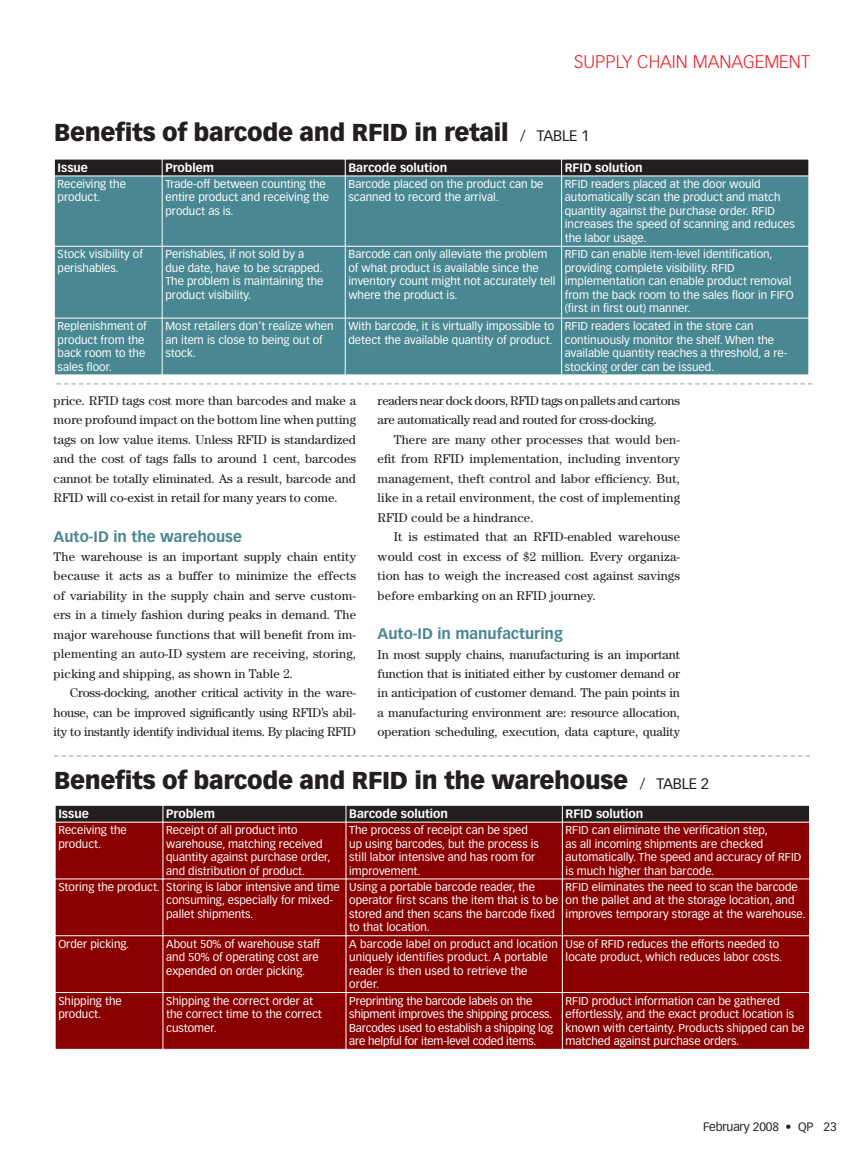
<style>
.page{position:relative;width:864px;height:1161px;background:#fff}
.page>*{position:absolute;margin:0;border:0;box-sizing:border-box;transform-origin:0 0}
.t1{font:900 24px "Vectora LT Std";letter-spacing:-.015em;color:#231f1f}
.t2{font:300 18px "Vectora LT Std";color:#ee1c24}
.t3{font:700 15px "Vectora LT Std";color:#498792}
.t4{font:12.75px/19.5px "Century Std";color:#231f1f;text-align:justify}
.t5{font:12.75px/19.5px "Century Std";letter-spacing:-.02em;color:#231f1f}
.t6{font:700 12px "Vectora LT Std";color:#fff}
.t7{font:12px "Vectora LT Std";letter-spacing:-.015em;color:#231f1f}
.t8{font:11.25px/13.5px "Vectora LT Std";color:#fff}
.s1{font-weight:400;font-size:15px}
</style>
<div class="page">
<div style="left:56px;top:823px;width:753px;height:226px;background:#8a0000"></div>
<hr style="left:55px;top:879px;width:108px;height:1px;background:#fff">
<hr style="left:55px;top:935px;width:108px;height:1px;background:#fff">
<hr style="left:55px;top:992px;width:108px;height:1px;background:#fff">
<hr style="left:163px;top:823px;width:1px;height:56px;background:#fff">
<hr style="left:346px;top:823px;width:1px;height:56px;background:#fff">
<hr style="left:562px;top:823px;width:1px;height:56px;background:#fff">
<hr style="left:163px;top:879px;width:183px;height:1px;background:#fff">
<hr style="left:163px;top:879px;width:1px;height:56px;background:#fff">
<hr style="left:346px;top:879px;width:216px;height:1px;background:#fff">
<hr style="left:346px;top:879px;width:1px;height:56px;background:#fff">
<hr style="left:562px;top:879px;width:248px;height:1px;background:#fff">
<hr style="left:562px;top:879px;width:1px;height:56px;background:#fff">
<hr style="left:163px;top:935px;width:183px;height:1px;background:#fff">
<hr style="left:163px;top:936px;width:1px;height:56px;background:#fff">
<hr style="left:346px;top:935px;width:216px;height:1px;background:#fff">
<hr style="left:346px;top:936px;width:1px;height:56px;background:#fff">
<hr style="left:562px;top:935px;width:248px;height:1px;background:#fff">
<hr style="left:562px;top:936px;width:1px;height:56px;background:#fff">
<hr style="left:163px;top:992px;width:183px;height:1px;background:#fff">
<hr style="left:163px;top:993px;width:1px;height:56px;background:#fff">
<hr style="left:346px;top:992px;width:216px;height:1px;background:#fff">
<hr style="left:346px;top:993px;width:1px;height:56px;background:#fff">
<hr style="left:562px;top:992px;width:248px;height:1px;background:#fff">
<hr style="left:562px;top:993px;width:1px;height:56px;background:#fff">
<svg style="left:55px;top:805px;width:755px;height:17px;background:#332f2f"></svg>
<svg style="left:56px;top:383px;width:756px;height:2px"></svg>
<div style="left:55px;top:177px;width:753px;height:198px;background:#498792"></div>
<hr style="left:162px;top:176px;width:1px;height:70px;background:#fff">
<hr style="left:345px;top:176px;width:1px;height:70px;background:#fff">
<hr style="left:561px;top:176px;width:1px;height:70px;background:#fff">
<hr style="left:54px;top:246px;width:108px;height:1px;background:#fff">
<hr style="left:162px;top:246px;width:183px;height:1px;background:#fff">
<hr style="left:162px;top:247px;width:1px;height:71px;background:#fff">
<hr style="left:345px;top:246px;width:217px;height:1px;background:#fff">
<hr style="left:345px;top:247px;width:1px;height:71px;background:#fff">
<hr style="left:562px;top:246px;width:247px;height:1px;background:#fff">
<hr style="left:561px;top:247px;width:1px;height:71px;background:#fff">
<hr style="left:54px;top:318px;width:108px;height:1px;background:#fff">
<hr style="left:162px;top:318px;width:183px;height:1px;background:#fff">
<hr style="left:162px;top:318px;width:1px;height:57px;background:#fff">
<hr style="left:345px;top:318px;width:217px;height:1px;background:#fff">
<hr style="left:345px;top:318px;width:1px;height:57px;background:#fff">
<hr style="left:562px;top:318px;width:247px;height:1px;background:#fff">
<hr style="left:561px;top:318px;width:1px;height:57px;background:#fff">
<svg style="left:54px;top:159px;width:755px;height:17px;background:#332f2f"></svg>
<svg style="left:54px;top:755px;width:756px;height:2px"></svg>
<h2 class="t2" style="left:574px;top:53px;width:237px">SUPPLY CHAIN MANAGEMENT</h2>
<h1 class="t1" style="left:54px;top:121px;width:537px">Benefits of barcode and RFID in retail <span class="s1">/ TABLE 1</span></h1>
<p class="t6" style="left:58px;top:162px;width:32px">Issue</p>
<p class="t6" style="left:165px;top:162px;width:50px">Problem</p>
<p class="t6" style="left:348px;top:162px;width:100px">Barcode solution</p>
<p class="t6" style="left:565px;top:162px;width:79px">RFID solution</p>
<p class="t8" style="left:58px;top:178px;width:70px">Receiving the product.</p>
<p class="t8" style="left:165px;top:178px;width:165px">Trade-off between counting the entire product and receiving the product as is.</p>
<p class="t8" style="left:348px;top:178px;width:197px">Barcode placed on the product can be scanned to record the arrival.</p>
<p class="t8" style="left:565px;top:178px;width:232px">RFID readers placed at the door would automatically scan the product and match quantity against the purchase order. RFID increases the speed of scanning and reduces the labor usage.</p>
<p class="t8" style="left:58px;top:248px;width:87px">Stock visibility of perishables.</p>
<p class="t8" style="left:165px;top:248px;width:159px">Perishables, if not sold by a due date, have to be scrapped.<br>The problem is maintaining the product visibility.</p>
<p class="t8" style="left:348px;top:248px;width:209px">Barcode can only alleviate the problem of what product is available since the inventory count might not accurately tell where the product is.</p>
<p class="t8" style="left:565px;top:248px;width:230px">RFID can enable item-level identification, providing complete visibility. RFID implementation can enable product removal from the back room to the sales floor in FIFO (first in first out) manner.</p>
<p class="t8" style="left:58px;top:320px;width:91px">Replenishment of product from the back room to the sales floor.</p>
<p class="t8" style="left:165px;top:320px;width:170px">Most retailers don’t realize when an item is close to being out of stock.</p>
<p class="t8" style="left:348px;top:320px;width:207px">With barcode, it is virtually impossible to detect the available quantity of product.</p>
<p class="t8" style="left:565px;top:320px;width:224px">RFID readers located in the store can continuously monitor the shelf. When the available quantity reaches a threshold, a re&shy;stocking order can be issued.</p>
<p class="t4" style="left:54px;top:392px;width:304px">price. RFID tags cost more than barcodes and make a more profound impact on the bottom line when putting tags on low value items. Unless RFID is standardized and the cost of tags falls to around 1 cent, barcodes cannot be totally eliminated. As a result, barcode and RFID will co-exist in retail for many years to come.</p>
<h3 class="t3" style="left:54px;top:529px;width:190px">Auto-ID in the warehouse</h3>
<p class="t4" style="left:54px;top:548px;width:304px">The warehouse is an important supply chain entity because it acts as a buffer to minimize the effects of variability in the supply chain and serve custom&shy;ers in a timely fashion during peaks in demand. The major warehouse functions that will benefit from im&shy;plementing an auto-ID system are receiving, storing, picking and shipping, as shown in Table 2.</p>
<p class="t4" style="left:54px;top:685px;width:304px;text-indent:16px">Cross-docking, another critical activity in the ware&shy;house, can be improved significantly using RFID’s abil&shy;ity to instantly identify individual items. By placing RFID</p>
<p class="t5" style="left:378px;top:392px;width:304px">readers near dock doors, RFID tags on pallets and cartons are automatically read and routed for cross-docking.</p>
<p class="t4" style="left:378px;top:431px;width:304px;text-indent:16px">There are many other processes that would ben&shy;efit from RFID implementation, including inventory management, theft control and labor efficiency. But, like in a retail environment, the cost of implementing RFID could be a hindrance.</p>
<p class="t4" style="left:378px;top:529px;width:304px;text-indent:16px">It is estimated that an RFID-enabled warehouse would cost in excess of $2 million. Every organiza&shy;tion has to weigh the increased cost against savings before embarking on an RFID journey.</p>
<h3 class="t3" style="left:378px;top:627px;width:187px">Auto-ID in manufacturing</h3>
<p class="t4" style="left:378px;top:646px;width:304px">In most supply chains, manufacturing is an important function that is initiated either by customer demand or in anticipation of customer demand. The pain points in a manufacturing environment are: resource allocation, operation scheduling, execution, data capture, quality</p>
<h1 class="t1" style="left:54px;top:769px;width:657px">Benefits of barcode and RFID in the warehouse <span class="s1">/ TABLE 2</span></h1>
<p class="t6" style="left:58px;top:808px;width:32px">Issue</p>
<p class="t6" style="left:166px;top:808px;width:50px">Problem</p>
<p class="t6" style="left:349px;top:808px;width:100px">Barcode solution</p>
<p class="t6" style="left:566px;top:808px;width:79px">RFID solution</p>
<p class="t8" style="left:58px;top:824px;width:70px">Receiving the product.</p>
<p class="t8" style="left:166px;top:824px;width:166px">Receipt of all product into warehouse, matching received quantity against purchase order, and distribution of product.</p>
<p class="t8" style="left:349px;top:824px;width:191px">The process of receipt can be sped up using barcodes, but the process is still labor intensive and has room for improvement.</p>
<p class="t8" style="left:566px;top:824px;width:237px">RFID can eliminate the verification step,<br>as all incoming shipments are checked automatically. The speed and accuracy of RFID is much higher than barcode.</p>
<p class="t8" style="left:166px;top:881px;width:175px;text-indent:-108px">Storing the product. Storing is labor intensive and time consuming, especially for mixed&shy;pallet shipments.</p>
<p class="t8" style="left:349px;top:881px;width:211px">Using a portable barcode reader, the operator first scans the item that is to be stored and then scans the barcode fixed to that location.</p>
<p class="t8" style="left:566px;top:881px;width:241px">RFID eliminates the need to scan the barcode on the pallet and at the storage location, and improves temporary storage at the warehouse.</p>
<p class="t8" style="left:58px;top:938px;width:73px">Order picking.</p>
<p class="t8" style="left:166px;top:938px;width:155px">About 50% of warehouse staff and 50% of operating cost are expended on order picking.</p>
<p class="t8" style="left:349px;top:938px;width:210px">A barcode label on product and location uniquely identifies product. A portable reader is then used to retrieve the order.</p>
<p class="t8" style="left:566px;top:938px;width:218px">Use of RFID reduces the efforts needed to locate product, which reduces labor costs.</p>
<p class="t8" style="left:58px;top:994px;width:65px">Shipping the product.</p>
<p class="t8" style="left:166px;top:994px;width:157px">Shipping the correct order at the correct time to the correct customer.</p>
<p class="t8" style="left:349px;top:994px;width:205px">Preprinting the barcode labels on the shipment improves the shipping process.<br>Barcodes used to establish a shipping log are helpful for item-level coded items.</p>
<p class="t8" style="left:566px;top:994px;width:240px">RFID product information can be gathered effortlessly, and the exact product location is known with certainty. Products shipped can be matched against purchase orders.</p>
<p class="t7" style="left:703px;top:1121px;width:135px">February 2008 • QP 23</p>
</div>
